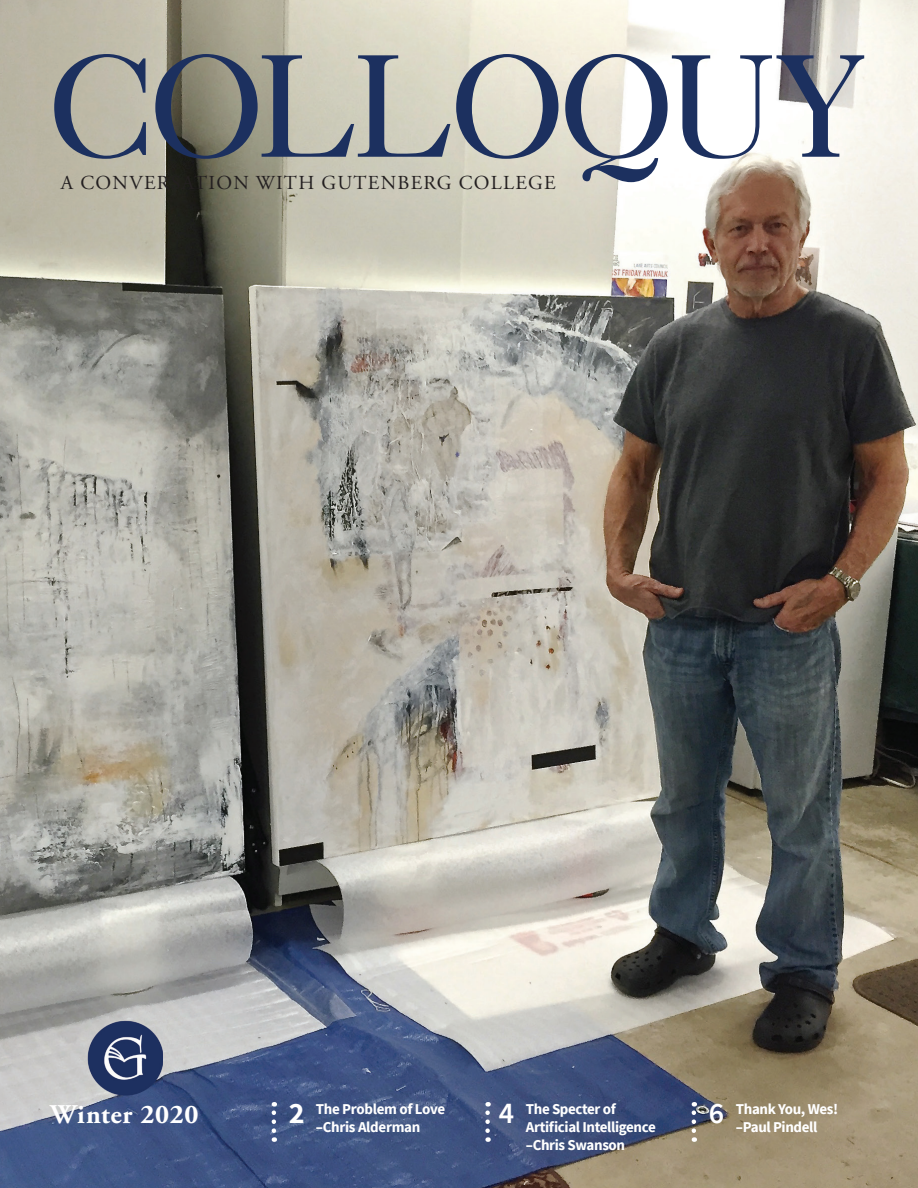
<style>
.page{position:relative;width:918px;height:1188px;background:#fff}
.page>*{position:absolute;margin:0;border:0;box-sizing:border-box;transform-origin:0 0}
.t1{font:700 27px "Adobe Garamond Pro";letter-spacing:.025em;color:#fff}
.t2{font:19.8px "Adobe Garamond Pro";letter-spacing:.065em;color:#231f20}
.t3{font:700 15px/18px "Source Sans Pro";letter-spacing:-.025em;color:#fff;text-align:center}
.s1{font-size:30px}
.s2{font-weight:600;font-size:30px}
</style>
<div class="page">
<img style="left:0;top:0;width:918px;height:1188px">
<svg style="left:54px;top:54px;width:92px;height:105px;background:#979896"></svg>
<svg style="left:155px;top:54px;width:295px;height:105px;background:#919491"></svg>
<svg style="left:456px;top:54px;width:102px;height:105px;background:#abaeaf"></svg>
<svg style="left:565px;top:54px;width:299px;height:128px"></svg>
<svg style="left:272px;top:1102px;width:4px;height:29px"></svg>
<svg style="left:485px;top:1102px;width:5px;height:29px"></svg>
<svg style="left:692px;top:1102px;width:4px;height:29px"></svg>
<img style="left:88px;top:1020px;width:75px;height:76px">
<h2 class="t2" style="left:61px;top:171px;width:496px">A CONVERSATION WITH GUTENBERG COLLEGE</h2>
<h1 class="t1" style="left:50px;top:1099px;width:150px">Winter 2020</h1>
<p class="t3" style="left:289px;top:1100px;width:158px"><span class="s1">2</span> The Problem of Love –Chris Alderman</p>
<p class="t3" style="left:526px;top:1100px;width:131px;text-align:left;text-indent:-27px"><span class="s2">4</span> The Specter of<br>Artificial Intelligence –Chris Swanson</p>
<p class="t3" style="left:709px;top:1100px;width:131px"><span class="s2">6</span> Thank You, Wes! –Paul Pindell</p>
</div>
